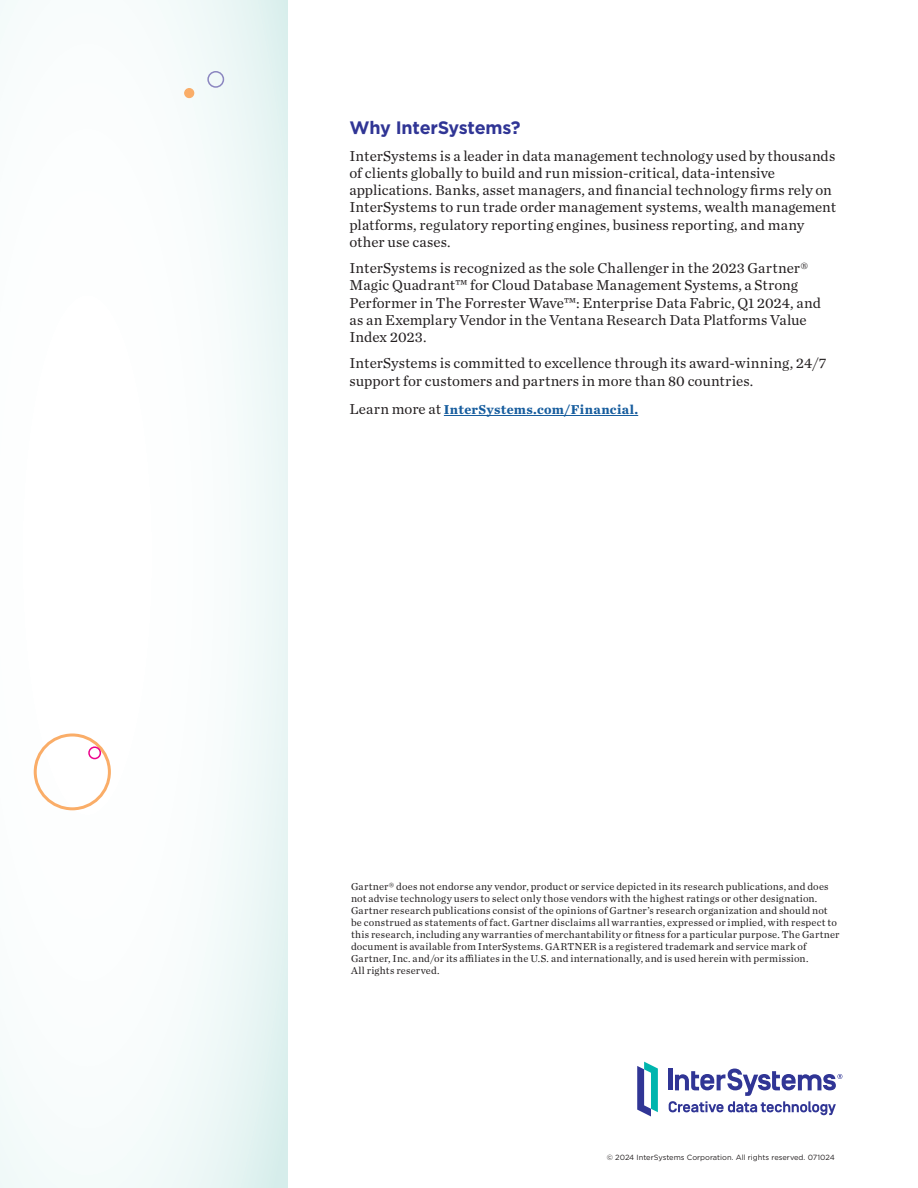
<style>
.page{position:relative;width:918px;height:1188px;background:#fff}
.page>*{position:absolute;margin:0;border:0;box-sizing:border-box;transform-origin:0 0}
.body_par{font:700 18px "Gotham";letter-spacing:-.015em;color:#303595}
.body_par-2{font:15px/17.2px "Chronicle Text G1";letter-spacing:.005em;color:#231f20}
.body_par-3{font:700 13.5px "Chronicle Text G2";letter-spacing:.025em;color:#175d9e}
.t1{font:10.5px/12px "Chronicle Text G1";letter-spacing:.02em;color:#231f20}
.t2{font:7.5px "Gotham";color:#231f20}
.s1{font-family:"Chronicle Text G1";font-weight:400;font-size:15px;color:#231f20}
</style>
<div class="page">
<div style="left:0;top:0;width:288px;height:1188px;background:linear-gradient(to right,#fff,#eef8f7)"></div>
<svg style="left:637px;top:1062px;width:21px;height:54px"></svg>
<svg style="left:669px;top:1069px;width:173px;height:46px"></svg>
<div style="left:207px;top:71px;width:17px;height:17px;border:2px solid #8b86c0;border-radius:50%"></div>
<div style="left:185px;top:89px;width:9px;height:9px;background:#faad68;border-radius:50%"></div>
<div style="left:184px;top:88px;width:10px;height:10px;border:1px solid #faad68;border-radius:50%"></div>
<div style="left:34px;top:734px;width:77px;height:76px;border:3px solid #faad68;border-radius:50%"></div>
<div style="left:88px;top:746px;width:13px;height:13px;border:2px solid #ed028c;border-radius:50%"></div>
<hr style="left:444px;top:415px;width:194px;height:1px;background:#175d9e">
<p class="body_par" style="left:350px;top:116px;width:173px">Why InterSystems?</p>
<p class="body_par-2" style="left:350px;top:146px;width:488px">InterSystems is a leader in data management technology used by thousands of clients globally to build and run mission-critical, data-intensive applications. Banks, asset managers, and financial technology firms rely on InterSystems to run trade order management systems, wealth management platforms, regulatory reporting engines, business reporting, and many other use cases.</p>
<p class="body_par-2" style="left:350px;top:259px;width:473px">InterSystems is recognized as the sole Challenger in the 2023 Gartner® Magic Quadrant™ for Cloud Database Management Systems, a Strong Performer in The Forrester Wave™: Enterprise Data Fabric, Q1 2024, and as an Exemplary Vendor in the Ventana Research Data Platforms Value Index 2023.</p>
<p class="body_par-2" style="left:350px;top:354px;width:478px">InterSystems is committed to excellence through its award-winning, 24/7 support for customers and partners in more than 80 countries.</p>
<p class="body_par-3" style="left:350px;top:399px;width:290px"><span class="s1">Learn more at</span> InterSystems.com/Financial.</p>
<p class="t1" style="left:351px;top:880px;width:490px">Gartner® does not endorse any vendor, product or service depicted in its research publications, and does not advise technology users to select only those vendors with the highest ratings or other designation.<br>Gartner research publications consist of the opinions of Gartner’s research organization and should not be construed as statements of fact. Gartner disclaims all warranties, expressed or implied, with respect to this research, including any warranties of merchantability or fitness for a particular purpose. The Gartner document is available from InterSystems. GARTNER is a registered trademark and service mark of Gartner, Inc. and/or its affiliates in the U.S. and internationally, and is used herein with permission.<br>All rights reserved.</p>
<p class="t2" style="left:607px;top:1153px;width:229px">© 2024 InterSystems Corporation. All rights reserved. 071024</p>
</div>
